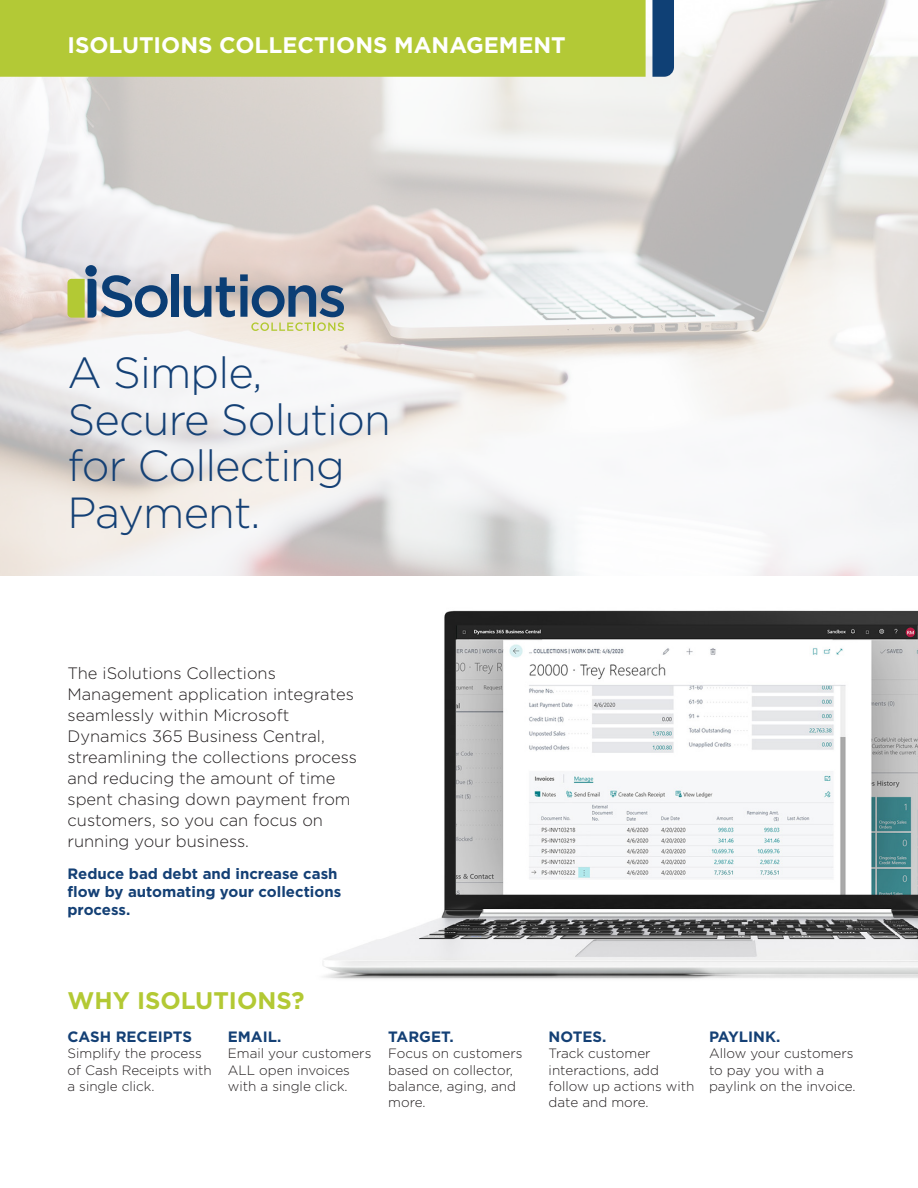
<style>
.page{position:relative;width:918px;height:1188px;background:#fff}
.page>*{position:absolute;margin:0;border:0;box-sizing:border-box;transform-origin:0 0}
.subhead{font:300 43.5px/46.5px "Gotham";letter-spacing:-.02em;color:#144075}
.subhead-2{font:700 24px "Gotham";color:#b3c934}
.subhead-3{font:700 22.5px "Gotham";color:#fff}
.Body{font:300 16.5px/21px "Gotham";color:#231f20}
.Small_subs{font:700 15px/18px "Gotham";color:#144075}
.Body-2{font:300 13.5px/16.2px "Gotham";color:#231f20}
</style>
<div class="page">
<svg style="left:0;top:0;width:918px;height:576px"></svg>
<img style="left:322px;top:610px;width:596px;height:369px">
<div style="left:0;top:0;width:646px;height:77px;background:#b3c936"></div>
<div style="left:652px;top:0;width:22px;height:77px;background:#0f4075"></div>
<div style="left:85px;top:265px;width:12px;height:12px;background:#0b3e75;border-radius:50%"></div>
<svg style="left:67px;top:275px;width:101px;height:43px;background:#90a29e"></svg>
<div style="left:171px;top:274px;width:7px;height:43px;background:#0b3e75"></div>
<svg style="left:184px;top:274px;width:160px;height:57px;background:#a0a6ac"></svg>
<p class="subhead-3" style="left:68px;top:32px;width:500px">ISOLUTIONS COLLECTIONS MANAGEMENT</p>
<p class="subhead" style="left:68px;top:349px;width:325px">A Simple,<br>Secure Solution for Collecting<br>Payment.</p>
<p class="Body" style="left:68px;top:663px;width:291px">The iSolutions Collections<br>Management application integrates seamlessly within Microsoft<br>Dynamics 365 Business Central, streamlining the collections process and reducing the amount of time spent chasing down payment from customers, so you can focus on running your business.</p>
<p class="Small_subs" style="left:68px;top:864px;width:275px">Reduce bad debt and increase cash flow by automating your collections process.</p>
<p class="subhead-2" style="left:68px;top:986px;width:239px">WHY ISOLUTIONS?</p>
<p class="Small_subs" style="left:68px;top:1028px;width:126px">CASH RECEIPTS</p>
<p class="Body-2" style="left:68px;top:1045px;width:146px">Simplify the process of Cash Receipts with a single click.</p>
<p class="Small_subs" style="left:228px;top:1028px;width:55px">EMAIL.</p>
<p class="Body-2" style="left:228px;top:1045px;width:145px">Email your customers<br>ALL open invoices with a single click.</p>
<p class="Small_subs" style="left:388px;top:1028px;width:67px">TARGET.</p>
<p class="Body-2" style="left:388px;top:1045px;width:136px">Focus on customers based on collector, balance, aging, and more.</p>
<p class="Small_subs" style="left:549px;top:1028px;width:59px">NOTES.</p>
<p class="Body-2" style="left:549px;top:1045px;width:147px">Track customer interactions, add follow up actions with date and more.</p>
<p class="Small_subs" style="left:709px;top:1028px;width:73px">PAYLINK.</p>
<p class="Body-2" style="left:709px;top:1045px;width:148px">Allow your customers to pay you with a paylink on the invoice.</p>
</div>
